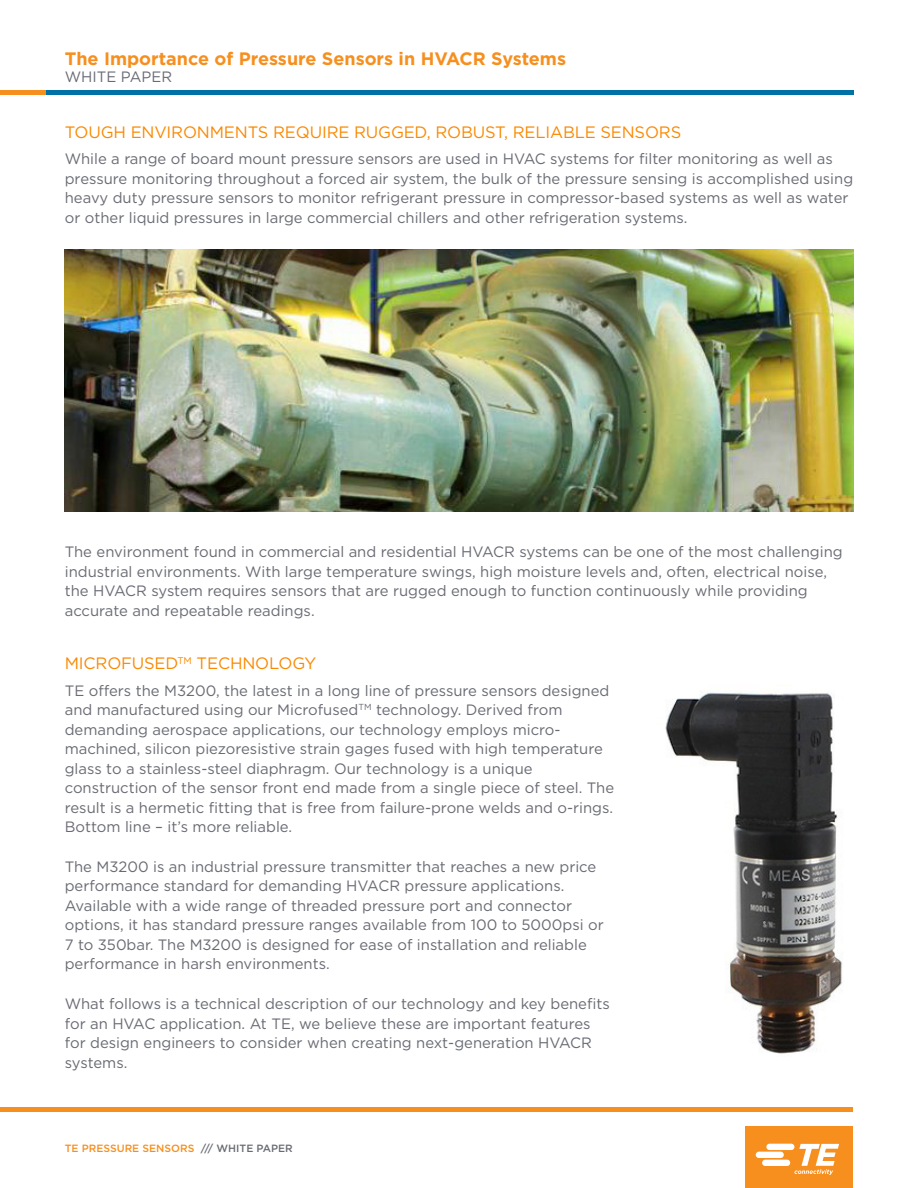
<style>
.page{position:relative;width:918px;height:1188px;background:#fff}
.page>*{position:absolute;margin:0;border:0;box-sizing:border-box;transform-origin:0 0}
.t1{font:700 18px "Gotham";color:#f68f1e}
.Head_Level_1{font:16.5px "Gotham";letter-spacing:-.01em;color:#fa8900}
.Body_Text{font:15px/19.5px "Gotham";color:#696b73}
.t2{font:500 10.5px "Gotham";color:#f68f1e}
.s1{color:#696b73}
</style>
<div class="page">
<div style="left:745px;top:1126px;width:108px;height:62px;background:#f68f1e"></div>
<svg style="left:756px;top:1144px;width:83px;height:31px"></svg>
<hr style="left:0;top:1107px;width:853px;height:4px;background:#f68f1e">
<hr style="left:0;top:91px;width:47px;height:4px;background:#f68f1e">
<hr style="left:46px;top:91px;width:807px;height:4px;background:#0071a7">
<img style="left:65px;top:250px;width:788px;height:262px">
<img style="left:665px;top:692px;width:177px;height:362px">
<p class="t1" style="left:65px;top:46px;width:503px">The Importance of Pressure Sensors in HVACR Systems</p>
<p class="Body_Text" style="left:65px;top:67px;width:109px">WHITE PAPER</p>
<p class="Head_Level_1" style="left:65px;top:122px;width:618px">TOUGH ENVIRONMENTS REQUIRE RUGGED, ROBUST, RELIABLE SENSORS</p>
<p class="Body_Text" style="left:65px;top:149px;width:790px">While a range of board mount pressure sensors are used in HVAC systems for filter monitoring as well as pressure monitoring throughout a forced air system, the bulk of the pressure sensing is accomplished using heavy duty pressure sensors to monitor refrigerant pressure in compressor-based systems as well as water or other liquid pressures in large commercial chillers and other refrigeration systems.</p>
<p class="Body_Text" style="left:65px;top:542px;width:779px">The environment found in commercial and residential HVACR systems can be one of the most challenging industrial environments. With large temperature swings, high moisture levels and, often, electrical noise, the HVACR system requires sensors that are rugged enough to function continuously while providing accurate and repeatable readings.</p>
<p class="Head_Level_1" style="left:65px;top:653px;width:253px">MICROFUSED<sup>TM</sup> TECHNOLOGY</p>
<p class="Body_Text" style="left:65px;top:680px;width:551px">TE offers the M3200, the latest in a long line of pressure sensors designed and manufactured using our Microfused<sup>TM</sup> technology. Derived from demanding aerospace applications, our technology employs micro&shy;machined, silicon piezoresistive strain gages fused with high temperature glass to a stainless-steel diaphragm. Our technology is a unique construction of the sensor front end made from a single piece of steel. The result is a hermetic fitting that is free from failure-prone welds and o-rings.<br>Bottom line – it’s more reliable.</p>
<p class="Body_Text" style="left:65px;top:857px;width:540px">The M3200 is an industrial pressure transmitter that reaches a new price performance standard for demanding HVACR pressure applications.<br>Available with a wide range of threaded pressure port and connector options, it has standard pressure ranges available from 100 to 5000psi or 7 to 350bar. The M3200 is designed for ease of installation and reliable performance in harsh environments.</p>
<p class="Body_Text" style="left:65px;top:994px;width:547px">What follows is a technical description of our technology and key benefits for an HVAC application. At TE, we believe these are important features for design engineers to consider when creating next-generation HVACR systems.</p>
<p class="t2" style="left:65px;top:1141px;width:230px">TE PRESSURE SENSORS <span class="s1">/// WHITE PAPER</span></p>
</div>
